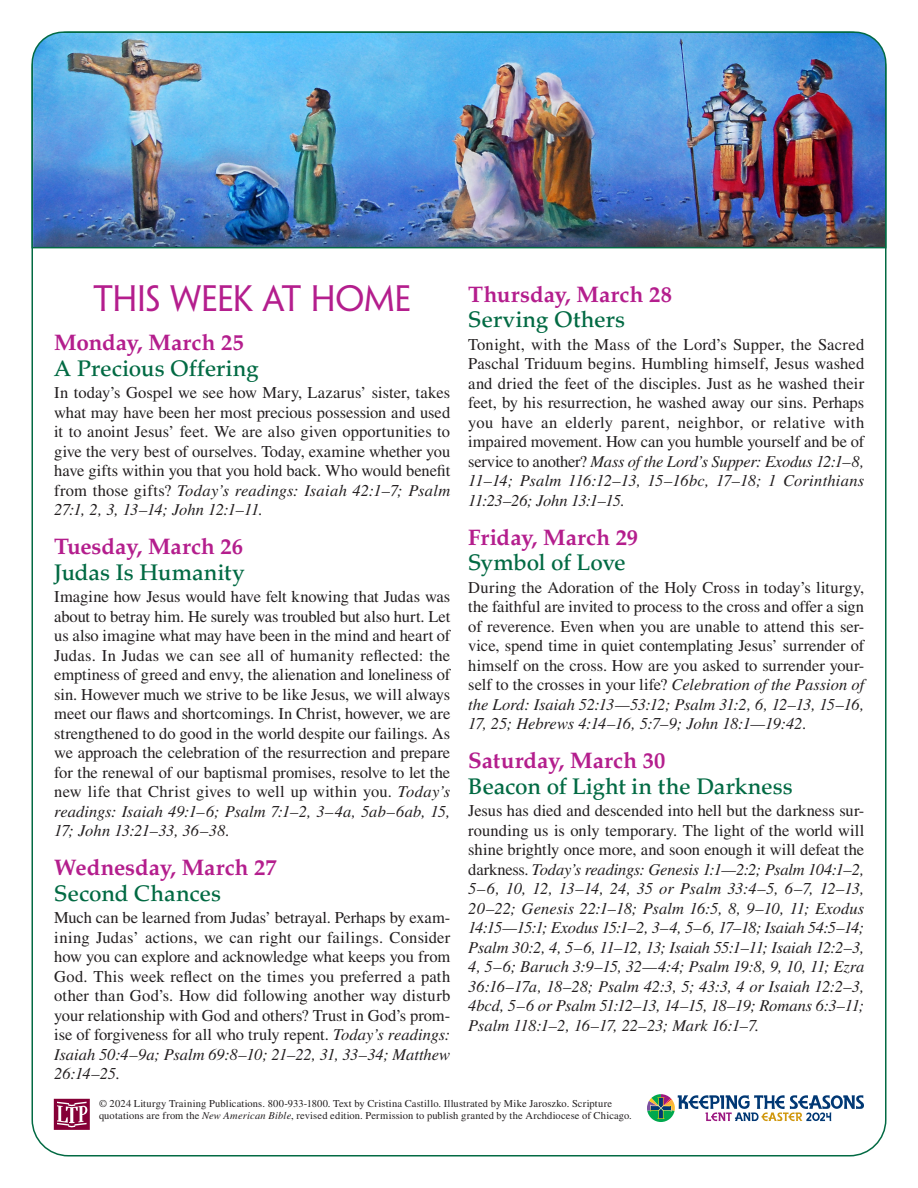
<style>
.page{position:relative;width:918px;height:1188px;background:#fff}
.page>*{position:absolute;margin:0;border:0;box-sizing:border-box;transform-origin:0 0}
.sect1__back_LENT{font:33px "Penumbra Flare Std";letter-spacing:-.01em;color:#b41e8d}
.h2__back_ALL{font:500 22.5px "Palatino LT Std";letter-spacing:-.005em;color:#026a43}
.h1__back_LENT{font:700 22.5px "Palatino LT Std";color:#b41e8d}
.para__back{font:16.5px/19.5px "Times LT Std";letter-spacing:-.005em;color:#231f20;text-align:justify}
.para__back-2{font:italic 16.5px/19.5px "Times LT Std";letter-spacing:-.01em;color:#231f20;text-align:justify}
.t1{font:10.5px/12px "Times LT Std";letter-spacing:.015em;color:#231f20}
.s1{font-style:italic}
.s2{font-style:normal}
</style>
<div class="page">
<svg style="left:54px;top:1099px;width:36px;height:31px"></svg>
<svg style="left:647px;top:1094px;width:217px;height:28px"></svg>
<img style="left:31px;top:31px;width:856px;height:218px">
<p class="sect1__back_LENT" style="left:94px;top:279px;width:319px">THIS WEEK AT HOME</p>
<p class="h1__back_LENT" style="left:54px;top:330px;width:191px">Monday, March 25</p>
<p class="h2__back_ALL" style="left:54px;top:355px;width:206px">A Precious Offering</p>
<p class="para__back" style="left:54px;top:383px;width:398px">In today’s Gospel we see how Mary, Lazarus’ sister, takes what may have been her most precious possession and used it to anoint Jesus’ feet. We are also given opportunities to give the very best of ourselves. Today, examine whether you have gifts within you that you hold back. Who would benefit from those gifts? <span class="s1">Today’s readings: Isaiah 42:1–7; Psalm 27:1, 2, 3, 13–14; John 12:1–11.</span></p>
<p class="h1__back_LENT" style="left:54px;top:534px;width:190px">Tuesday, March 26</p>
<p class="h2__back_ALL" style="left:54px;top:559px;width:192px">Judas Is Humanity</p>
<p class="para__back" style="left:54px;top:587px;width:398px">Imagine how Jesus would have felt knowing that Judas was about to betray him. He surely was troubled but also hurt. Let us also imagine what may have been in the mind and heart of Judas. In Judas we can see all of humanity reflected: the emptiness of greed and envy, the alienation and loneliness of sin. However much we strive to be like Jesus, we will always meet our flaws and shortcomings. In Christ, however, we are strengthened to do good in the world despite our failings. As we approach the celebration of the resurrection and prepare for the renewal of our baptismal promises, resolve to let the new life that Christ gives to well up within you. <span class="s1">Today’s readings: Isaiah 49:1–6; Psalm 7:1–2, 3–4a, 5ab–6ab, 15, 17; John 13:21–33, 36–38.</span></p>
<p class="h1__back_LENT" style="left:54px;top:855px;width:224px">Wednesday, March 27</p>
<p class="h2__back_ALL" style="left:54px;top:880px;width:168px">Second Chances</p>
<p class="para__back" style="left:54px;top:908px;width:398px">Much can be learned from Judas’ betrayal. Perhaps by exam&shy;ining Judas’ actions, we can right our failings. Consider how you can explore and acknowledge what keeps you from God. This week reflect on the times you preferred a path other than God’s. How did following another way disturb your relationship with God and others? Trust in God’s prom&shy;ise of forgiveness for all who truly repent. <span class="s1">Today’s readings:<br>Isaiah 50:4–9a; Psalm 69:8–10; 21–22, 31, 33–34; Matthew 26:14–25.</span></p>
<p class="h1__back_LENT" style="left:468px;top:281px;width:205px">Thursday, March 28</p>
<p class="h2__back_ALL" style="left:468px;top:307px;width:158px">Serving Others</p>
<p class="para__back" style="left:468px;top:334px;width:398px">Tonight, with the Mass of the Lord’s Supper, the Sacred Paschal Triduum begins. Humbling himself, Jesus washed and dried the feet of the disciples. Just as he washed their feet, by his resurrection, he washed away our sins. Perhaps you have an elderly parent, neighbor, or relative with impaired movement. How can you humble yourself and be of service to another? <span class="s1">Mass of the Lord’s Supper: Exodus 12:1–8, 11–14; Psalm 116:12–13, 15–16bc, 17–18; 1 Corinthians 11:23–26; John 13:1–15.</span></p>
<p class="h1__back_LENT" style="left:468px;top:524px;width:171px">Friday, March 29</p>
<p class="h2__back_ALL" style="left:468px;top:550px;width:159px">Symbol of Love</p>
<p class="para__back" style="left:468px;top:577px;width:398px">During the Adoration of the Holy Cross in today’s liturgy, the faithful are invited to process to the cross and offer a sign of reverence. Even when you are unable to attend this ser&shy;vice, spend time in quiet contemplating Jesus’ surrender of himself on the cross. How are you asked to surrender your&shy;self to the crosses in your life? <span class="s1">Celebration of the Passion of the Lord: Isaiah 52:13—53:12; Psalm 31:2, 6, 12–13, 15–16, 17, 25; Hebrews 4:14–16, 5:7–9; John 18:1—19:42.</span></p>
<p class="h1__back_LENT" style="left:468px;top:748px;width:199px">Saturday, March 30</p>
<p class="h2__back_ALL" style="left:468px;top:773px;width:326px">Beacon of Light in the Darkness</p>
<p class="para__back-2" style="left:468px;top:801px;width:398px"><span class="s2">Jesus has died and descended into hell but the darkness sur&shy;rounding us is only temporary. The light of the world will shine brightly once more, and soon enough it will defeat the darkness.</span> Today’s readings: Genesis 1:1—2:2; Psalm 104:1–2, 5–6, 10, 12, 13–14, 24, 35 or Psalm 33:4–5, 6–7, 12–13, 20–22; Genesis 22:1–18; Psalm 16:5, 8, 9–10, 11; Exodus 14:15—15:1; Exodus 15:1–2, 3–4, 5–6, 17–18; Isaiah 54:5–14; Psalm 30:2, 4, 5–6, 11–12, 13; Isaiah 55:1–11; Isaiah 12:2–3, 4, 5–6; Baruch 3:9–15, 32—4:4; Psalm 19:8, 9, 10, 11; Ezra 36:16–17a, 18–28; Psalm 42:3, 5; 43:3, 4 or Isaiah 12:2–3, 4bcd, 5–6 or Psalm 51:12–13, 14–15, 18–19; Romans 6:3–11; Psalm 118:1–2, 16–17, 22–23; Mark 16:1–7.</p>
<p class="t1" style="left:99px;top:1097px;width:534px">© 2024 Liturgy Training Publications. 800-933-1800. Text by Cristina Castillo. Illustrated by Mike Jaroszko. Scripture quotations are from the <span class="s1">New American Bible</span>, revised edition. Permission to publish granted by the Archdiocese of Chicago.</p>
</div>
